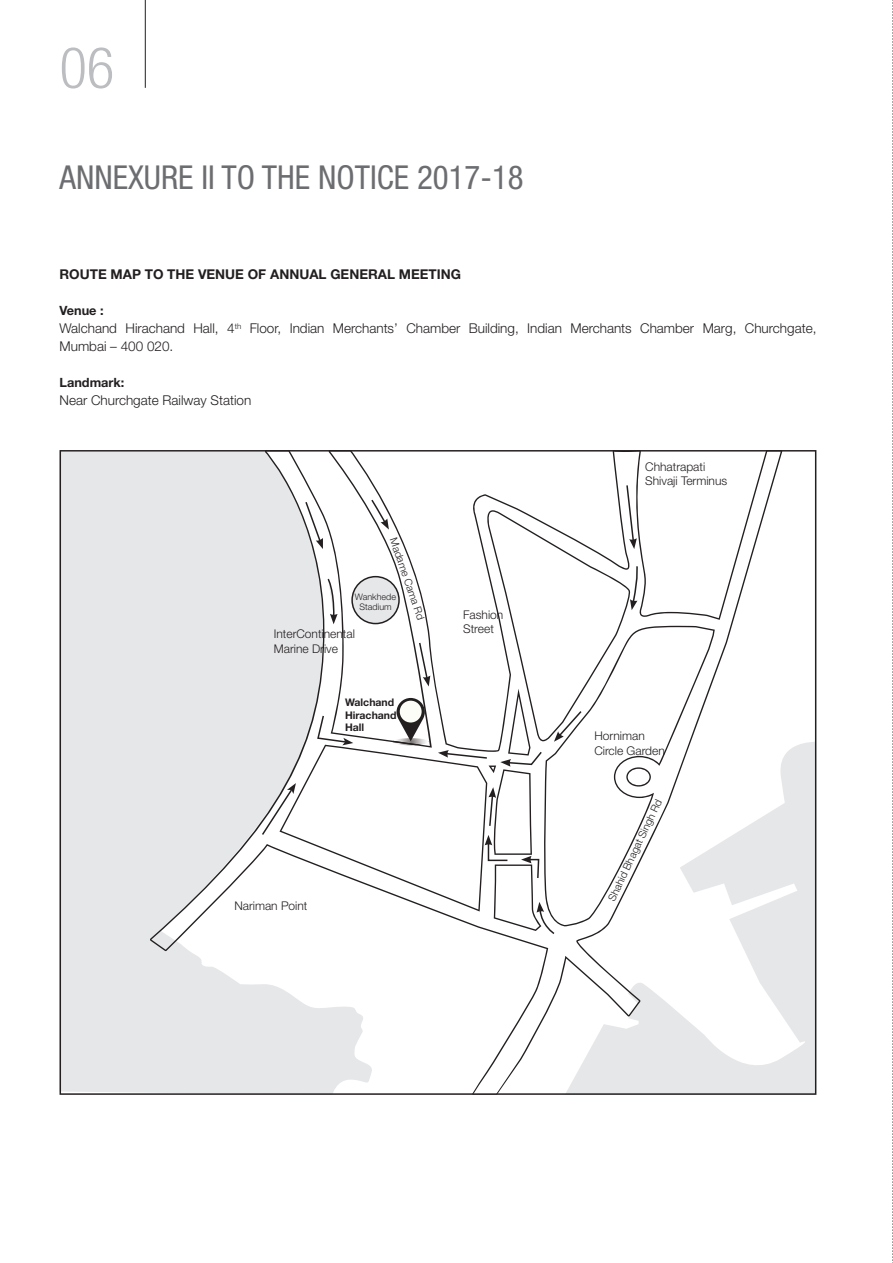
<style>
.page{position:relative;width:893px;height:1263px;background:#fff}
.page>*{position:absolute;margin:0;border:0;box-sizing:border-box;transform-origin:0 0}
.t1{font:300 condensed 57px "Helvetica Neue LT Std";color:#bcbdc0}
.Main_Head{font:condensed 33px "Helvetica Neue LT Std";color:#6c6d70}
.Body{font:300 13.5px/18px "Helvetica Neue LT Std";color:#231f20}
.Head_1{font:700 13.5px "Helvetica Neue LT Std";color:#231f20}
.Head_2{font:700 12.75px "Helvetica Neue LT Std";color:#231f20}
.Table_Left_Bottom{font:300 12px/14.4px "Helvetica Neue LT Std";color:#231f20}
.Table_Left_Bottom-2{font:300 10.5px "Helvetica Neue LT Std";color:#231f20}
.Table_Left_Bottom-3{font:700 10.5px/12.6px "Helvetica Neue LT Std";color:#231f20}
.Table_Left_Bottom-4{font:300 9px/10.8px "Helvetica Neue LT Std";color:#231f20;text-align:center}
</style>
<div class="page">
<svg style="left:892px;top:0;width:1px;height:1263px"></svg>
<hr style="left:145px;top:0;width:1px;height:88px;background:#231f20">
<svg style="left:782px;top:742px;width:35px;height:353px;background:#dedfe1"></svg>
<div style="left:63px;top:453px;width:87px;height:639px;background:#e6e7e9"></div>
<svg style="left:150px;top:450px;width:632px;height:645px"></svg>
<h1 class="t1" style="left:60px;top:35px;width:56px">06</h1>
<p class="Main_Head" style="left:60px;top:158px;width:466px">ANNEXURE II TO THE NOTICE 2017-18</p>
<p class="Head_1" style="left:60px;top:266px;width:403px">ROUTE MAP TO THE VENUE OF ANNUAL GENERAL MEETING</p>
<p class="Head_2" style="left:60px;top:303px;width:46px">Venue :</p>
<p class="Body" style="left:60px;top:319px;width:758px">Walchand Hirachand Hall, 4<sup>th</sup> Floor, Indian Merchants’ Chamber Building, Indian Merchants Chamber Marg, Churchgate,<br>Mumbai – 400 020.</p>
<p class="Head_2" style="left:60px;top:375px;width:66px">Landmark:</p>
<p class="Body" style="left:60px;top:391px;width:193px">Near Churchgate Railway Station</p>
<p class="Table_Left_Bottom-2" style="left:399px;top:536px;width:87px;rotate:71deg">Madame Cama Rd</p>
<p class="Table_Left_Bottom-4" style="left:355px;top:591px;width:43px">Wankhede<br>Stadium</p>
<p class="Table_Left_Bottom" style="left:274px;top:627px;width:83px">InterContinental<br>Marine Drive</p>
<p class="Table_Left_Bottom-3" style="left:345px;top:696px;width:53px">Walchand<br>Hirachand<br>Hall</p>
<p class="Table_Left_Bottom" style="left:463px;top:607px;width:42px">Fashion<br>Street</p>
<p class="Table_Left_Bottom" style="left:234px;top:899px;width:75px">Nariman Point</p>
<p class="Table_Left_Bottom" style="left:645px;top:459px;width:84px">Chhatrapati<br>Shivaji Terminus</p>
<p class="Table_Left_Bottom" style="left:594px;top:728px;width:72px">Horniman<br>Circle Garden</p>
<p class="Table_Left_Bottom-2" style="left:605px;top:897px;width:113px;rotate:-64deg">Shahid Bhagat Singh Rd</p>
</div>
